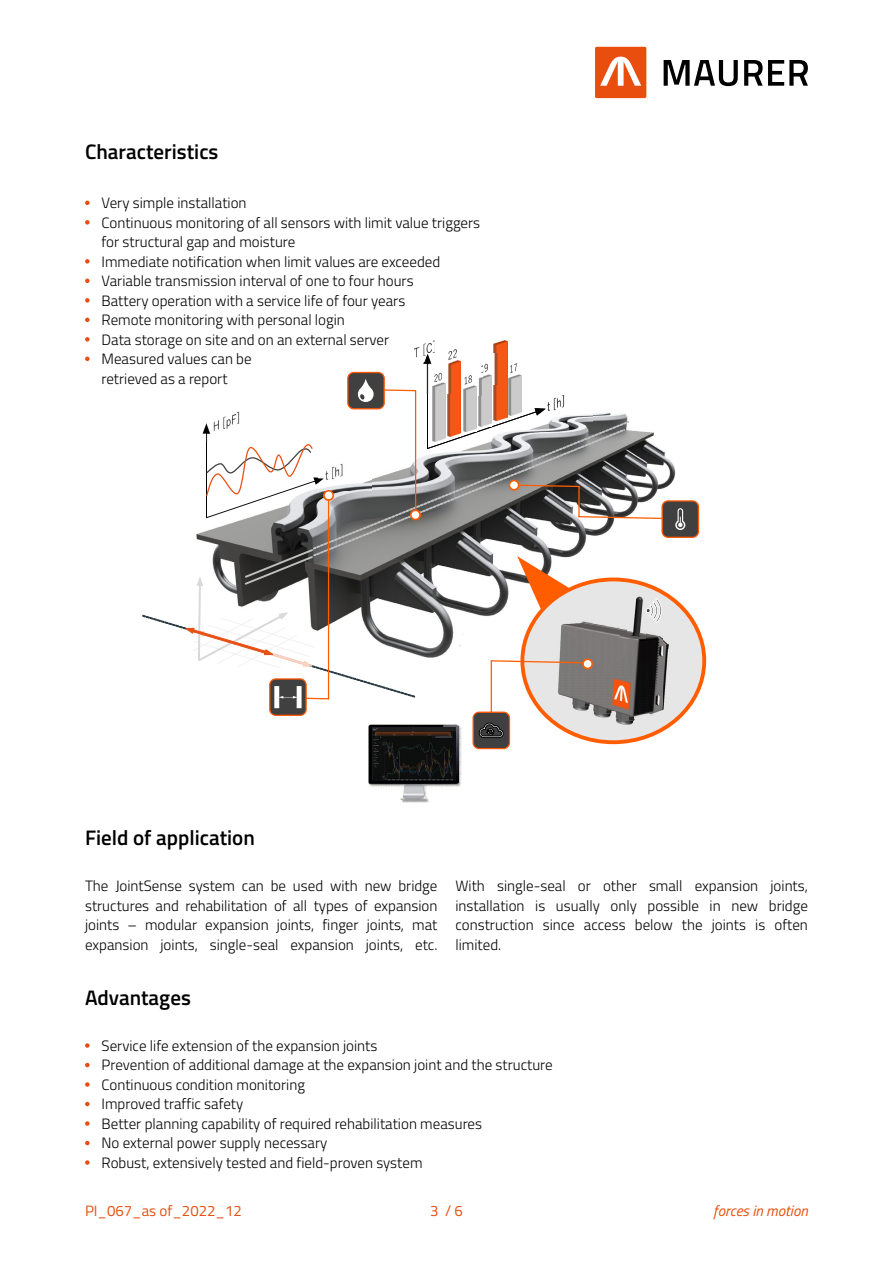
<style>
.page{position:relative;width:893px;height:1263px;background:#fff}
.page>*{position:absolute;margin:0;border:0;box-sizing:border-box;transform-origin:0 0}
.t1{font:600 21px "Titillium";color:#000}
.t2{font:300 15px/19.5px "Titillium";color:#000}
.t3{font:15px "Titillium";color:#e94e0f}
.t4{font:italic 15px "Titillium";color:#e94e0f}
</style>
<div class="page">
<svg style="left:664px;top:60px;width:144px;height:26px"></svg>
<div style="left:595px;top:47px;width:51px;height:51px;background:#e94e0f;border-radius:2px"></div>
<svg style="left:600px;top:57px;width:41px;height:29px"></svg>
<div style="left:270px;top:679px;width:36px;height:36px;background:#404040;border-radius:6px"></div>
<div style="left:269px;top:678px;width:38px;height:38px;border:1px solid #ff5600;border-radius:6px"></div>
<img style="left:507px;top:364px;width:11px;height:15px">
<img style="left:508px;top:374px;width:14px;height:5px">
<img style="left:494px;top:340px;width:13px;height:39px">
<img style="left:482px;top:354px;width:16px;height:25px">
<img style="left:415px;top:341px;width:20px;height:22px">
<svg style="left:424px;top:354px;width:7px;height:9px"></svg>
<img style="left:482px;top:374px;width:9px;height:5px">
<img style="left:464px;top:365px;width:18px;height:14px">
<svg style="left:448px;top:350px;width:8px;height:9px"></svg>
<img style="left:450px;top:360px;width:11px;height:19px">
<img style="left:423px;top:363px;width:29px;height:16px">
<div style="left:348px;top:372px;width:36px;height:37px;background:#404040;border-radius:6px"></div>
<div style="left:347px;top:372px;width:38px;height:37px;border:1px solid #ff5600;border-radius:6px"></div>
<div style="left:662px;top:501px;width:36px;height:36px;background:#404040;border-radius:6px"></div>
<div style="left:661px;top:500px;width:38px;height:38px;border:1px solid #ff5600;border-radius:6px"></div>
<svg style="left:675px;top:508px;width:10px;height:22px"></svg>
<svg style="left:305px;top:430px;width:358px;height:283px"></svg>
<div style="left:522px;top:579px;width:182px;height:163px;background:#e6e6e6;border-radius:50%"></div>
<img style="left:616px;top:719px;width:19px;height:6px">
<img style="left:616px;top:719px;width:18px;height:2px">
<img style="left:662px;top:637px;width:7px;height:73px">
<img style="left:573px;top:633px;width:89px;height:86px">
<img style="left:629px;top:597px;width:14px;height:36px">
<img style="left:629px;top:633px;width:17px;height:5px">
<img style="left:611px;top:677px;width:21px;height:34px">
<svg style="left:646px;top:598px;width:15px;height:25px"></svg>
<div style="left:473px;top:712px;width:36px;height:36px;background:#404040;border-radius:6px"></div>
<div style="left:472px;top:711px;width:38px;height:38px;border:1px solid #ff5600;border-radius:6px"></div>
<svg style="left:479px;top:723px;width:24px;height:15px"></svg>
<svg style="left:143px;top:379px;width:486px;height:329px"></svg>
<img style="left:401px;top:725px;width:60px;height:77px">
<img style="left:369px;top:724px;width:89px;height:76px">
<img style="left:372px;top:728px;width:84px;height:53px">
<svg style="left:85px;top:201px;width:5px;height:4px"></svg>
<svg style="left:85px;top:220px;width:5px;height:5px"></svg>
<svg style="left:85px;top:259px;width:5px;height:5px"></svg>
<svg style="left:85px;top:279px;width:5px;height:4px"></svg>
<svg style="left:85px;top:298px;width:5px;height:5px"></svg>
<svg style="left:85px;top:318px;width:5px;height:4px"></svg>
<svg style="left:85px;top:337px;width:5px;height:5px"></svg>
<svg style="left:85px;top:357px;width:5px;height:4px"></svg>
<svg style="left:85px;top:1043px;width:5px;height:5px"></svg>
<svg style="left:85px;top:1063px;width:5px;height:4px"></svg>
<svg style="left:85px;top:1082px;width:5px;height:5px"></svg>
<svg style="left:85px;top:1102px;width:5px;height:4px"></svg>
<svg style="left:85px;top:1121px;width:5px;height:5px"></svg>
<svg style="left:85px;top:1141px;width:5px;height:4px"></svg>
<svg style="left:85px;top:1160px;width:5px;height:5px"></svg>
<div style="left:325px;top:492px;width:7px;height:7px;background:#fff;border-radius:50%"></div>
<div style="left:412px;top:511px;width:7px;height:8px;background:#fff;border-radius:50%"></div>
<div style="left:510px;top:481px;width:8px;height:8px;background:#fff;border-radius:50%"></div>
<div style="left:584px;top:660px;width:7px;height:8px;background:#fff;border-radius:50%"></div>
<h1 class="t1" style="left:85px;top:136px;width:135px">Characteristics</h1>
<p class="t2" style="left:102px;top:192px;width:380px">Very simple installation<br>Continuous monitoring of all sensors with limit value triggers for structural gap and moisture<br>Immediate notification when limit values are exceeded Variable transmission interval of one to four hours<br>Battery operation with a service life of four years<br>Remote monitoring with personal login<br>Data storage on site and on an external server<br>Measured values can be<br>retrieved as a report</p>
<h1 class="t1" style="left:85px;top:822px;width:171px">Field of application</h1>
<p class="t2" style="left:85px;top:875px;width:354px;text-align:justify">The JointSense system can be used with new bridge structures and rehabilitation of all types of expansion joints – modular expansion joints, finger joints, mat expansion joints, single-seal expansion joints, etc.</p>
<p class="t2" style="left:455px;top:875px;width:354px;text-align:justify">With single-seal or other small expansion joints, installation is usually only possible in new bridge construction since access below the joints is often limited.</p>
<h1 class="t1" style="left:85px;top:982px;width:107px">Advantages</h1>
<p class="t2" style="left:102px;top:1035px;width:453px">Service life extension of the expansion joints<br>Prevention of additional damage at the expansion joint and the structure Continuous condition monitoring<br>Improved traffic safety<br>Better planning capability of required rehabilitation measures<br>No external power supply necessary<br>Robust, extensively tested and field-proven system</p>
<p class="t3" style="left:85px;top:1200px;width:158px">PI_067_as of_2022_12</p>
<p class="t3" style="left:430px;top:1200px;width:34px">3 / 6</p>
<p class="t4" style="left:713px;top:1200px;width:96px">forces in motion</p>
</div>
